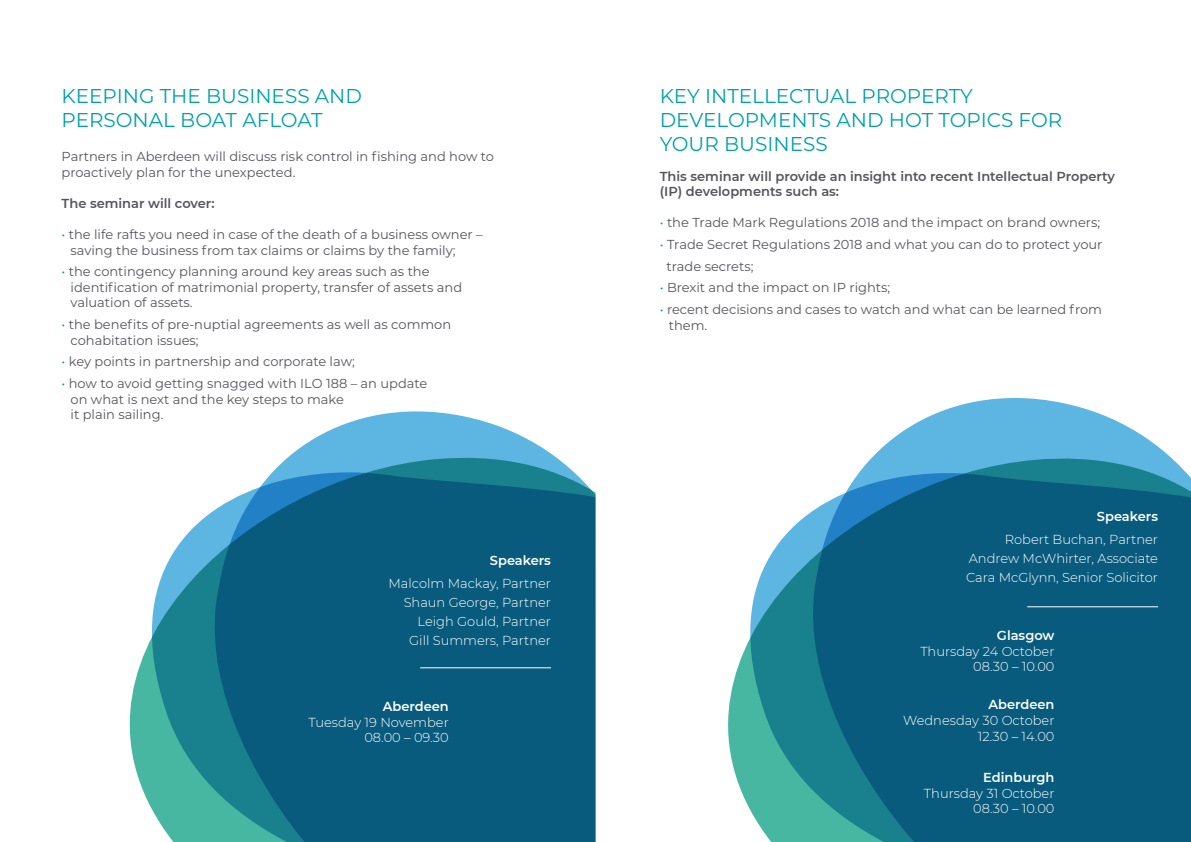
<style>
.page{position:relative;width:1191px;height:842px;background:#fff}
.page>*{position:absolute;margin:0;border:0;box-sizing:border-box;transform-origin:0 0}
.t1{font:20px/24px "Montserrat";color:#00a1ac}
.t2{font:13px/15.6px "Montserrat";color:#56545b}
.t3{font:300 13px/19px "Montserrat";color:#fff;text-align:right}
.t4{font:600 13px/15.6px "Montserrat";color:#56545b}
.t5{font:600 13px "Montserrat";color:#fff}
.s1{color:#00a1ac}
</style>
<div class="page">
<svg style="left:728px;top:517px;width:76px;height:325px"></svg>
<svg style="left:804px;top:398px;width:387px;height:444px;background:#277594"></svg>
<hr style="left:1027px;top:606px;width:131px;height:1px;background:#fff">
<svg style="left:129px;top:516px;width:77px;height:326px"></svg>
<svg style="left:206px;top:411px;width:389px;height:431px;background:#257391"></svg>
<hr style="left:420px;top:667px;width:131px;height:1px;background:#fff">
<h1 class="t1" style="left:62px;top:83px;width:302px">KEEPING THE BUSINESS AND<br>PERSONAL BOAT AFLOAT</h1>
<p class="t2" style="left:62px;top:148px;width:434px">Partners in Aberdeen will discuss risk control in fishing and how to proactively plan for the unexpected.</p>
<p class="t4" style="left:62px;top:195px;width:155px">The seminar will cover:</p>
<p class="t2" style="left:71px;top:226px;width:413px;text-indent:-9px"><span class="s1">•</span> the life rafts you need in case of the death of a business owner – saving the business from tax claims or claims by the family;</p>
<p class="t2" style="left:71px;top:263px;width:393px;text-indent:-9px"><span class="s1">•</span> the contingency planning around key areas such as the identification of matrimonial property, transfer of assets and valuation of assets.</p>
<p class="t2" style="left:71px;top:316px;width:382px;text-indent:-9px"><span class="s1">•</span> the benefits of pre-nuptial agreements as well as common cohabitation issues;</p>
<p class="t2" style="left:62px;top:353px;width:295px"><span class="s1">•</span> key points in partnership and corporate law;</p>
<p class="t2" style="left:71px;top:375px;width:358px;text-indent:-9px"><span class="s1">•</span> how to avoid getting snagged with ILO 188 – an update on what is next and the key steps to make<br>it plain sailing.</p>
<p class="t5" style="left:490px;top:551px;width:63px">Speakers</p>
<p class="t3" style="left:388px;top:573px;width:164px">Malcolm Mackay, Partner<br>Shaun George, Partner<br>Leigh Gould, Partner<br>Gill Summers, Partner</p>
<p class="t5" style="left:383px;top:697px;width:68px">Aberdeen</p>
<p class="t3" style="left:308px;top:714px;width:142px;line-height:15.6px">Tuesday 19 November<br>08.00 – 09.30</p>
<h1 class="t1" style="left:660px;top:83px;width:404px">KEY INTELLECTUAL PROPERTY<br>DEVELOPMENTS AND HOT TOPICS FOR<br>YOUR BUSINESS</h1>
<p class="t4" style="left:660px;top:168px;width:457px">This seminar will provide an insight into recent Intellectual Property (IP) developments such as:</p>
<p class="t2" style="left:660px;top:215px;width:442px"><span class="s1">•</span> the Trade Mark Regulations 2018 and the impact on brand owners;</p>
<p class="t2" style="left:666px;top:233px;width:437px;line-height:21.6px;text-indent:-7px"><span class="s1">•</span> Trade Secret Regulations 2018 and what you can do to protect your trade secrets;</p>
<p class="t2" style="left:660px;top:279px;width:232px"><span class="s1">•</span> Brexit and the impact on IP rights;</p>
<p class="t2" style="left:669px;top:301px;width:435px;text-indent:-9px"><span class="s1">•</span> recent decisions and cases to watch and what can be learned from them.</p>
<p class="t5" style="left:1097px;top:508px;width:63px">Speakers</p>
<p class="t3" style="left:966px;top:530px;width:193px;text-align:justify;text-indent:39px">Robert Buchan, Partner Andrew McWhirter, Associate Cara McGlynn, Senior Solicitor</p>
<p class="t5" style="left:997px;top:626px;width:59px">Glasgow</p>
<p class="t3" style="left:920px;top:643px;width:136px;line-height:15.6px">Thursday 24 October<br>08.30 – 10.00</p>
<p class="t5" style="left:988px;top:695px;width:68px">Aberdeen</p>
<p class="t3" style="left:903px;top:712px;width:153px;line-height:15.6px">Wednesday 30 October<br>12.30 – 14.00</p>
<p class="t5" style="left:983px;top:768px;width:73px">Edinburgh</p>
<p class="t3" style="left:924px;top:785px;width:132px;line-height:15.6px">Thursday 31 October<br>08.30 – 10.00</p>
</div>
